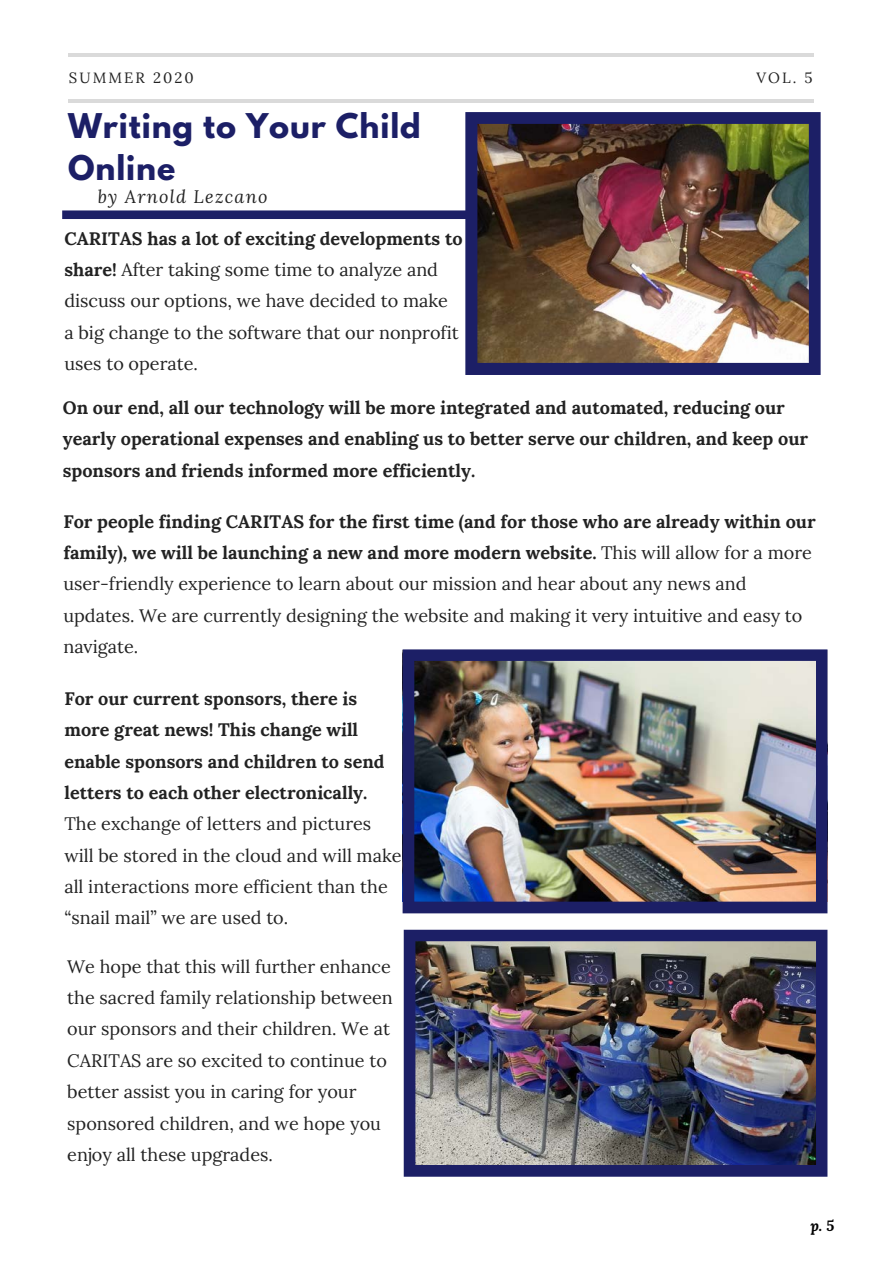
<style>
.page{position:relative;width:894px;height:1264px;background:#fff}
.page>*{position:absolute;margin:0;border:0;box-sizing:border-box;transform-origin:0 0}
.t1{font:700 30.15px/41.7px "League Spartan";letter-spacing:.03em;color:#1c1f66}
.t2{font:18px/31.3px "Lora";color:#222}
.t3{font:700 18px/31.3px "Lora";color:#222}
.t4{font:italic 18px "Lora";letter-spacing:.07em;color:#222}
.t5{font:14.85px "Lora";letter-spacing:.14em;color:#222}
.t6{font:italic 700 14.85px "Lora";color:#000}
.s1{font-weight:700}
</style>
<div class="page">
<hr style="left:68px;top:99px;width:744px;height:3px;background:#000">
<hr style="left:69px;top:53px;width:744px;height:4px;background:#dadada">
<img style="left:465px;top:112px;width:355px;height:263px">
<svg style="left:62px;top:210px;width:405px;height:9px;background:#272a6d"></svg>
<img style="left:402px;top:649px;width:425px;height:264px">
<img style="left:403px;top:929px;width:424px;height:247px">
<p class="t5" style="left:69px;top:68px;width:126px">SUMMER 2020</p>
<p class="t5" style="left:756px;top:68px;width:58px">VOL. 5</p>
<h1 class="t1" style="left:68px;top:109px;width:354px">Writing to Your Child<br>Online</h1>
<p class="t4" style="left:98px;top:185px;width:171px">by Arnold Lezcano</p>
<p class="t2" style="left:64px;top:222px;width:399px"><span class="s1">CARITAS has a lot of exciting developments to share!</span> After taking some time to analyze and discuss our options, we have decided to make<br>a big change to the software that our nonprofit uses to operate.</p>
<p class="t3" style="left:63px;top:392px;width:746px">On our end, all our technology will be more integrated and automated, reducing our yearly operational expenses and enabling us to better serve our children, and keep our sponsors and friends informed more efficiently.</p>
<p class="t2" style="left:63px;top:505px;width:753px"><span class="s1">For people finding CARITAS for the first time (and for those who are already within our family), we will be launching a new and more modern website.</span> This will allow for a more user-friendly experience to learn about our mission and hear about any news and updates. We are currently designing the website and making it very intuitive and easy to navigate.</p>
<p class="t3" style="left:64px;top:682px;width:321px">For our current sponsors, there is more great news! This change will enable sponsors and children to send letters to each other electronically.</p>
<p class="t2" style="left:64px;top:808px;width:338px">The exchange of letters and pictures will be stored in the cloud and will make all interactions more efficient than the “snail mail” we are used to.</p>
<p class="t2" style="left:67px;top:950px;width:327px">We hope that this will further enhance the sacred family relationship between our sponsors and their children. We at CARITAS are so excited to continue to better assist you in caring for your sponsored children, and we hope you enjoy all these upgrades.</p>
<p class="t6" style="left:810px;top:1215px;width:25px">p. 5</p>
</div>
